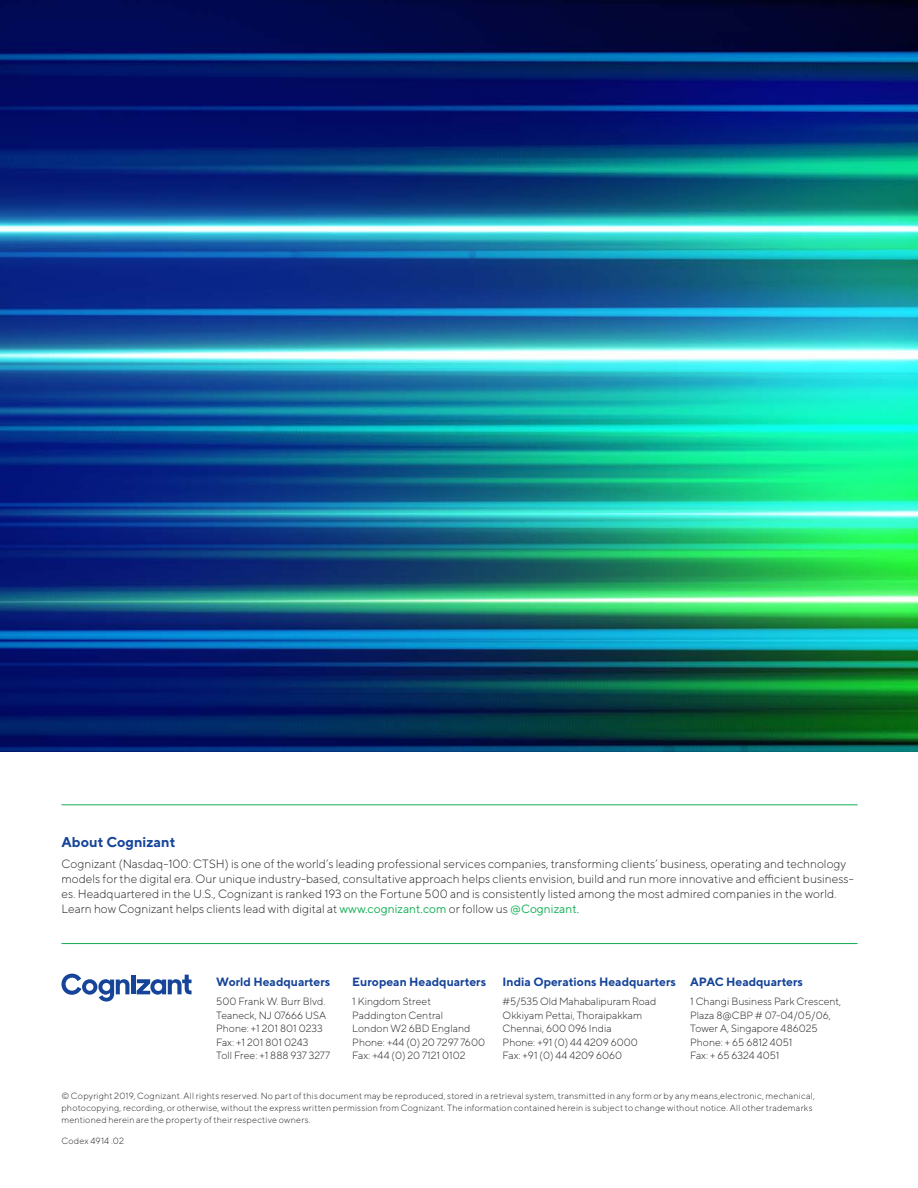
<style>
.page{position:relative;width:918px;height:1188px;background:#fff}
.page>*{position:absolute;margin:0;border:0;box-sizing:border-box;transform-origin:0 0}
.About_Heading_9_5_12{font:700 14.25px "TT Norms";color:#164499}
.About_paragraph_8_10{font:300 12px/15px "TT Norms";color:#231f20}
.Address_heading_8_12{font:700 12px "TT Norms";color:#164499}
.Address_paragraph_7{font:300 10.5px "TT Norms";color:#231f20}
.Copyright_6_8{font:300 9px/12px "TT Norms";letter-spacing:.02em;color:#231f20}
.s1{font-weight:400;color:#11af54}
</style>
<div class="page">
<hr style="left:61px;top:805px;width:797px;height:1px;background:#11af54">
<hr style="left:61px;top:943px;width:797px;height:1px;background:#11af54">
<img style="left:0;top:0;width:918px;height:751px">
<svg style="left:61px;top:974px;width:131px;height:28px"></svg>
<p class="About_Heading_9_5_12" style="left:61px;top:833px;width:115px">About Cognizant</p>
<p class="About_paragraph_8_10" style="left:61px;top:856px;width:794px">Cognizant (Nasdaq-100: CTSH) is one of the world’s leading professional services companies, transforming clients’ business, operating and technology models for the digital era. Our unique industry-based, consultative approach helps clients envision, build and run more innovative and efficient business&shy;es. Headquartered in the U.S., Cognizant is ranked 193 on the Fortune 500 and is consistently listed among the most admired companies in the world.<br>Learn how Cognizant helps clients lead with digital at <span class="s1">www.cognizant.com</span> or follow us <span class="s1">@Cognizant.</span></p>
<p class="Address_heading_8_12" style="left:216px;top:974px;width:116px">World Headquarters</p>
<p class="Address_paragraph_7" style="left:216px;top:995px;width:111px">500 Frank W. Burr Blvd.</p>
<p class="Address_paragraph_7" style="left:216px;top:1009px;width:111px">Teaneck, NJ 07666 USA</p>
<p class="Address_paragraph_7" style="left:216px;top:1022px;width:108px">Phone: +1 201 801 0233</p>
<p class="Address_paragraph_7" style="left:216px;top:1036px;width:94px">Fax: +1 201 801 0243</p>
<p class="Address_paragraph_7" style="left:216px;top:1049px;width:115px">Toll Free: +1 888 937 3277</p>
<p class="Address_heading_8_12" style="left:352px;top:974px;width:135px">European Headquarters</p>
<p class="Address_paragraph_7" style="left:352px;top:995px;width:80px">1 Kingdom Street</p>
<p class="Address_paragraph_7" style="left:352px;top:1009px;width:92px">Paddington Central</p>
<p class="Address_paragraph_7" style="left:352px;top:1022px;width:119px">London W2 6BD England</p>
<p class="Address_paragraph_7" style="left:352px;top:1036px;width:134px">Phone: +44 (0) 20 7297 7600</p>
<p class="Address_paragraph_7" style="left:352px;top:1049px;width:115px">Fax: +44 (0) 20 7121 0102</p>
<p class="Address_heading_8_12" style="left:503px;top:974px;width:175px">India Operations Headquarters</p>
<p class="Address_paragraph_7" style="left:503px;top:995px;width:155px">#5/535 Old Mahabalipuram Road</p>
<p class="Address_paragraph_7" style="left:503px;top:1009px;width:141px">Okkiyam Pettai, Thoraipakkam</p>
<p class="Address_paragraph_7" style="left:503px;top:1022px;width:110px">Chennai, 600 096 India</p>
<p class="Address_paragraph_7" style="left:503px;top:1036px;width:137px">Phone: +91 (0) 44 4209 6000</p>
<p class="Address_paragraph_7" style="left:503px;top:1049px;width:121px">Fax: +91 (0) 44 4209 6060</p>
<p class="Address_heading_8_12" style="left:690px;top:974px;width:114px">APAC Headquarters</p>
<p class="Address_paragraph_7" style="left:690px;top:995px;width:153px">1 Changi Business Park Crescent,</p>
<p class="Address_paragraph_7" style="left:690px;top:1009px;width:142px">Plaza 8@CBP # 07-04/05/06,</p>
<p class="Address_paragraph_7" style="left:690px;top:1022px;width:129px">Tower A, Singapore 486025</p>
<p class="Address_paragraph_7" style="left:690px;top:1036px;width:104px">Phone: + 65 6812 4051</p>
<p class="Address_paragraph_7" style="left:690px;top:1049px;width:91px">Fax: + 65 6324 4051</p>
<p class="Copyright_6_8" style="left:61px;top:1090px;width:755px">© Copyright 2019, Cognizant. All rights reserved. No part of this document may be reproduced, stored in a retrieval system, transmitted in any form or by any means,electronic, mechanical, photocopying, recording, or otherwise, without the express written permission from Cognizant. The information contained herein is subject to change without notice. All other trademarks mentioned herein are the property of their respective owners.</p>
<p class="Copyright_6_8" style="left:61px;top:1135px;width:64px">Codex 4914 .02</p>
</div>
